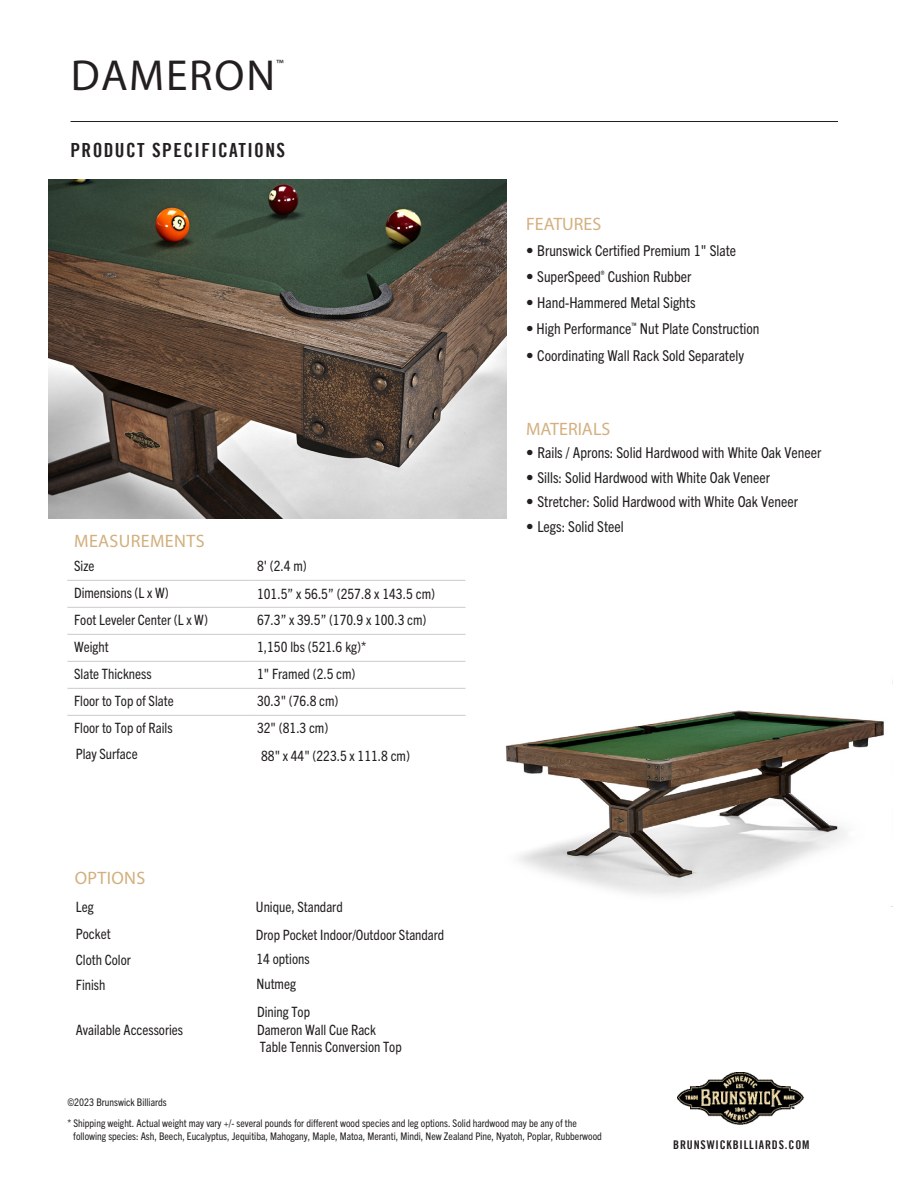
<style>
.page{position:relative;width:918px;height:1188px;background:#fff}
.page>*{position:absolute;margin:0;border:0;box-sizing:border-box;transform-origin:0 0}
.t1{font:43.5px "Myriad Pro";letter-spacing:.04em;color:#231f20}
.Product_Description{font:19.5px "Trade Gothic Bold Cond Twenty";letter-spacing:.07em;color:#231f20}
.t2{font:18px "Myriad Pro";letter-spacing:.02em;color:#d2af7d}
.Product_Description-2{font:18px "Myriad Pro";color:#d4b07f}
.Body_Copy{font:condensed 15px "Trade Gothic Next LT Pro";color:#231f20}
.Product_Description-3{font:condensed 15px "Trade Gothic Next LT Pro";color:#231f20}
.Product_Description-4{font:condensed 14.25px/27.2px "Trade Gothic Next LT Pro";color:#231f20}
.t3{font:condensed 14.25px/17.1px "Trade Gothic Next LT Pro";color:#221e1f}
.t4{font:12.15px "Myriad Pro";color:#231f20}
.t5{font:12px "Trade Gothic Bold Cond Twenty";letter-spacing:.07em;color:#231f20}
.A_Product_Descriptio{font:condensed 10.5px/12.9px "Trade Gothic Next LT Pro";color:#231f20}
.s1{font-family:"Trade Gothic No.18"}
</style>
<div class="page">
<img style="left:677px;top:1072px;width:126px;height:52px">
<hr style="left:67px;top:607px;width:183px;height:1px;background:#cdc9c8">
<hr style="left:250px;top:607px;width:216px;height:1px;background:#cdc9c8">
<hr style="left:67px;top:634px;width:183px;height:1px;background:#cdc9c8">
<hr style="left:250px;top:634px;width:216px;height:1px;background:#cdc9c8">
<hr style="left:67px;top:661px;width:183px;height:1px;background:#cdc9c8">
<hr style="left:250px;top:661px;width:216px;height:1px;background:#cdc9c8">
<hr style="left:67px;top:688px;width:183px;height:1px;background:#cdc9c8">
<hr style="left:250px;top:688px;width:216px;height:1px;background:#cdc9c8">
<hr style="left:67px;top:715px;width:183px;height:1px;background:#cdc9c8">
<hr style="left:250px;top:715px;width:216px;height:1px;background:#cdc9c8">
<hr style="left:67px;top:580px;width:183px;height:1px;background:#cdc9c8">
<hr style="left:250px;top:580px;width:216px;height:1px;background:#cdc9c8">
<hr style="left:71px;top:121px;width:767px;height:1px;background:#231f20">
<img style="left:505px;top:681px;width:388px;height:226px">
<img style="left:49px;top:179px;width:458px;height:339px">
<p class="t1" style="left:71px;top:49px;width:206px">DAMERON</p>
<p class="t4" style="left:276px;top:57px;width:9px">™</p>
<p class="Product_Description" style="left:71px;top:138px;width:216px">PRODUCT SPECIFICATIONS</p>
<p class="t2" style="left:74px;top:530px;width:132px">MEASUREMENTS</p>
<p class="Product_Description-4" style="left:74px;top:552px;width:22px">Size</p>
<p class="Product_Description-4" style="left:257px;top:552px;width:51px">8' (2.4 m)</p>
<p class="Product_Description-4" style="left:74px;top:579px;width:96px">Dimensions (L x W)</p>
<p class="Product_Description-4" style="left:257px;top:579px;width:179px">101.5” x 56.5” (257.8 x 143.5 cm)</p>
<p class="Product_Description-4" style="left:74px;top:606px;width:135px">Foot Leveler Center (L x W)</p>
<p class="Product_Description-4" style="left:257px;top:606px;width:171px">67.3” x 39.5” (170.9 x 100.3 cm)</p>
<p class="Product_Description-4" style="left:74px;top:633px;width:36px">Weight</p>
<p class="Product_Description-4" style="left:257px;top:633px;width:111px">1,150 lbs (521.6 kg)*</p>
<p class="Product_Description-4" style="left:74px;top:660px;width:79px">Slate Thickness</p>
<p class="Product_Description-4" style="left:257px;top:660px;width:100px">1" Framed (2.5 cm)</p>
<p class="Product_Description-4" style="left:74px;top:687px;width:101px">Floor to Top of Slate</p>
<p class="Product_Description-4" style="left:257px;top:687px;width:83px">30.3" (76.8 cm)</p>
<p class="Product_Description-4" style="left:74px;top:714px;width:100px">Floor to Top of Rails</p>
<p class="Product_Description-4" style="left:257px;top:714px;width:73px">32" (81.3 cm)</p>
<p class="t3" style="left:76px;top:745px;width:64px">Play Surface</p>
<p class="t3" style="left:261px;top:746px;width:150px">88" x 44" (223.5 x 111.8 cm)</p>
<p class="t2" style="left:75px;top:867px;width:72px">OPTIONS</p>
<p class="Product_Description-4" style="left:76px;top:893px;width:19px">Leg</p>
<p class="Product_Description-4" style="left:76px;top:919px;width:36px">Pocket</p>
<p class="Product_Description-4" style="left:76px;top:945px;width:57px">Cloth Color</p>
<p class="Product_Description-4" style="left:76px;top:970px;width:31px">Finish</p>
<p class="t3" style="left:76px;top:1020px;width:109px">Available Accessories</p>
<p class="Product_Description-4" style="left:256px;top:893px;width:190px">Unique, Standard<br>Drop Pocket Indoor/Outdoor Standard</p>
<p class="Product_Description-4" style="left:257px;top:945px;width:55px;line-height:25.2px">14 options<br>Nutmeg</p>
<p class="t3" style="left:257px;top:1003px;width:146px">Dining Top<br>Dameron Wall Cue Rack<br>Table Tennis Conversion Top</p>
<p class="Product_Description-2" style="left:526px;top:213px;width:77px">FEATURES</p>
<p class="Body_Copy" style="left:526px;top:241px;width:212px"><span class="s1">•</span> Brunswick Certified Premium 1" Slate</p>
<p class="Body_Copy" style="left:526px;top:266px;width:167px"><span class="s1">•</span> SuperSpeed<sup>®</sup> Cushion Rubber</p>
<p class="Body_Copy" style="left:526px;top:292px;width:171px"><span class="s1">•</span> Hand-Hammered Metal Sights</p>
<p class="Body_Copy" style="left:526px;top:319px;width:235px"><span class="s1">•</span> High Performance<sup>™</sup> Nut Plate Construction</p>
<p class="Body_Copy" style="left:526px;top:346px;width:219px"><span class="s1">•</span> Coordinating Wall Rack Sold Separately</p>
<p class="Product_Description-2" style="left:526px;top:417px;width:86px">MATERIALS</p>
<p class="Product_Description-3" style="left:526px;top:443px;width:297px"><span class="s1">•</span> Rails / Aprons: Solid Hardwood with White Oak Veneer</p>
<p class="Product_Description-3" style="left:526px;top:467px;width:245px"><span class="s1">•</span> Sills: Solid Hardwood with White Oak Veneer</p>
<p class="Product_Description-3" style="left:526px;top:491px;width:273px"><span class="s1">•</span> Stretcher: Solid Hardwood with White Oak Veneer</p>
<p class="Product_Description-3" style="left:526px;top:516px;width:99px"><span class="s1">•</span> Legs: Solid Steel</p>
<p class="A_Product_Descriptio" style="left:67px;top:1095px;width:101px">©2023 Brunswick Billiards</p>
<p class="A_Product_Descriptio" style="left:73px;top:1116px;width:530px;text-indent:-6px">* Shipping weight. Actual weight may vary +/- several pounds for different wood species and leg options. Solid hardwood may be any of the following species: Ash, Beech, Eucalyptus, Jequitiba, Mahogany, Maple, Matoa, Meranti, Mindi, New Zealand Pine, Nyatoh, Poplar, Rubberwood</p>
<p class="t5" style="left:673px;top:1137px;width:138px">BRUNSWICKBILLIARDS.COM</p>
</div>
